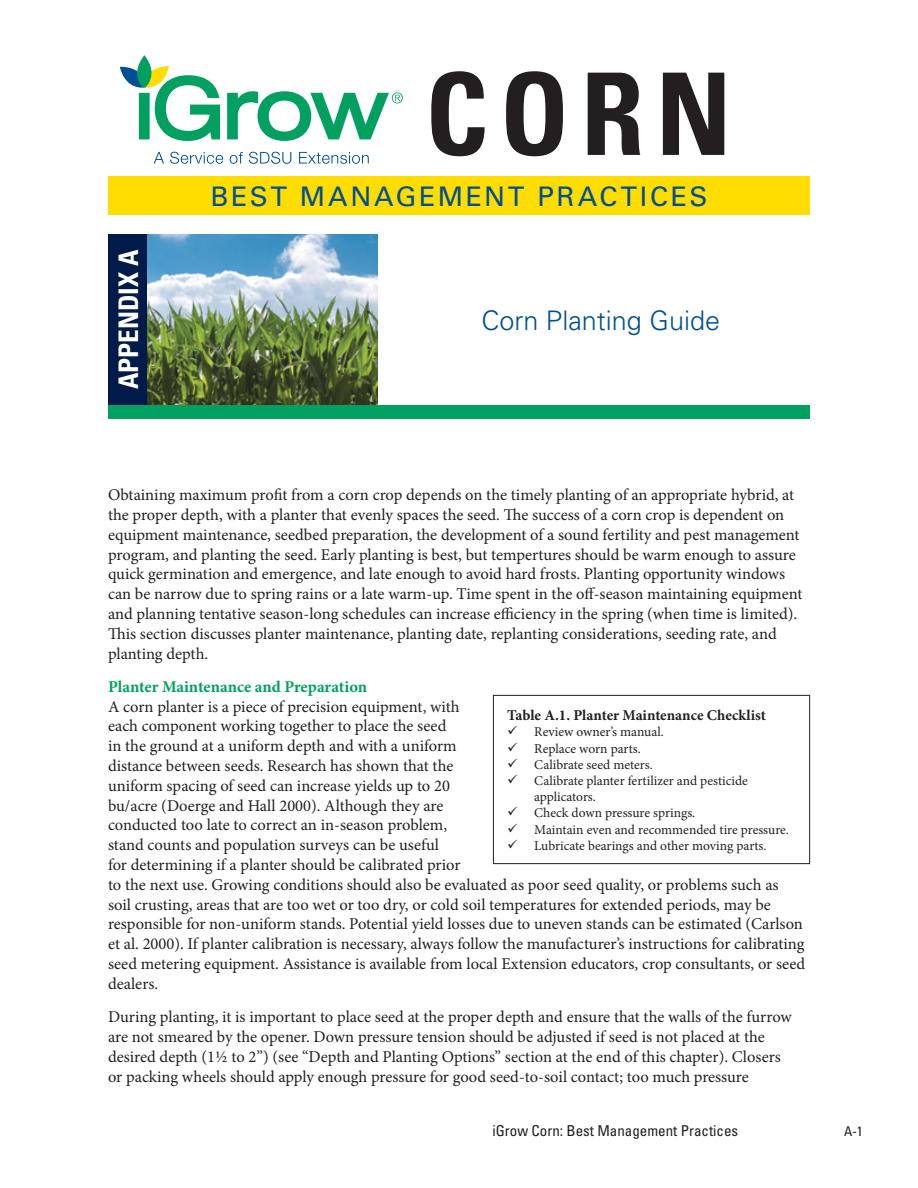
<style>
.page{position:relative;width:918px;height:1188px;background:#fff}
.page>*{position:absolute;margin:0;border:0;box-sizing:border-box;transform-origin:0 0}
.t1{font:700 condensed 114px "Univers";color:#231f20}
.t2{font:27px "Univers";letter-spacing:.1em;color:#004e95}
.t3{font:300 27px "Univers";color:#004e95}
.t4{font:700 condensed 27px "Univers";color:#fff}
.t5{font:16.5px/19.8px "Minion Pro";color:#231f20}
.t6{font:700 16.5px "Minion Pro";letter-spacing:-.005em;color:#00a160}
.t7{font:700 15px "Minion Pro";letter-spacing:-.005em;color:#231f20}
.t8{font:condensed 15px "Univers";color:#231f20}
.t9{font:13.5px/16.2px "Minion Pro";color:#231f20}
.t10{font:condensed 13.5px "Univers";color:#231f20}
</style>
<div class="page">
<div style="left:493px;top:695px;width:317px;height:169px;border:1px solid #231f20"></div>
<svg style="left:154px;top:152px;width:10px;height:12px"></svg>
<svg style="left:170px;top:152px;width:53px;height:12px"></svg>
<svg style="left:230px;top:152px;width:13px;height:12px"></svg>
<svg style="left:249px;top:152px;width:42px;height:12px"></svg>
<svg style="left:299px;top:152px;width:70px;height:12px"></svg>
<svg style="left:120px;top:55px;width:283px;height:86px"></svg>
<div style="left:108px;top:176px;width:702px;height:39px;background:#fd0"></div>
<img style="left:147px;top:234px;width:231px;height:171px">
<div style="left:108px;top:405px;width:702px;height:14px;background:#00a160"></div>
<div style="left:108px;top:234px;width:39px;height:171px;background:#001b49"></div>
<h2 class="t4" style="left:112px;top:389px;width:141px;rotate:-90deg">APPENDIX A</h2>
<h1 class="t1" style="left:425px;top:44px;width:308px">CORN</h1>
<h2 class="t2" style="left:210px;top:180px;width:499px">BEST MANAGEMENT PRACTICES</h2>
<h2 class="t3" style="left:481px;top:305px;width:240px">Corn Planting Guide</h2>
<p class="t5" style="left:108px;top:485px;width:696px">Obtaining maximum profit from a corn crop depends on the timely planting of an appropriate hybrid, at the proper depth, with a planter that evenly spaces the seed. The success of a corn crop is dependent on equipment maintenance, seedbed preparation, the development of a sound fertility and pest management program, and planting the seed. Early planting is best, but tempertures should be warm enough to assure quick germination and emergence, and late enough to avoid hard frosts. Planting opportunity windows can be narrow due to spring rains or a late warm-up. Time spent in the off-season maintaining equipment and planning tentative season-long schedules can increase efficiency in the spring (when time is limited).<br>This section discusses planter maintenance, planting date, replanting considerations, seeding rate, and planting depth.</p>
<p class="t6" style="left:108px;top:675px;width:261px">Planter Maintenance and Preparation</p>
<p class="t5" style="left:108px;top:697px;width:699px">A corn planter is a piece of precision equipment, with<br>each component working together to place the seed<br>in the ground at a uniform depth and with a uniform<br>distance between seeds. Research has shown that the<br>uniform spacing of seed can increase yields up to 20<br>bu/acre (Doerge and Hall 2000). Although they are<br>conducted too late to correct an in-season problem,<br>stand counts and population surveys can be useful<br>for determining if a planter should be calibrated prior<br>to the next use. Growing conditions should also be evaluated as poor seed quality, or problems such as soil crusting, areas that are too wet or too dry, or cold soil temperatures for extended periods, may be responsible for non-uniform stands. Potential yield losses due to uneven stands can be estimated (Carlson et al. 2000). If planter calibration is necessary, always follow the manufacturer’s instructions for calibrating seed metering equipment. Assistance is available from local Extension educators, crop consultants, or seed dealers.</p>
<p class="t5" style="left:108px;top:1007px;width:685px">During planting, it is important to place seed at the proper depth and ensure that the walls of the furrow are not smeared by the opener. Down pressure tension should be adjusted if seed is not placed at the desired depth (1½ to 2”) (see “Depth and Planting Options” section at the end of this chapter). Closers or packing wheels should apply enough pressure for good seed-to-soil contact; too much pressure</p>
<p class="t7" style="left:507px;top:705px;width:260px">Table A.1. Planter Maintenance Checklist</p>
<p class="t9" style="left:534px;top:724px;width:256px">Review owner’s manual.<br>Replace worn parts.<br>Calibrate seed meters.<br>Calibrate planter fertilizer and pesticide applicators.<br>Check down pressure springs.<br>Maintain even and recommended tire pressure.<br>Lubricate bearings and other moving parts.</p>
<p class="t8" style="left:492px;top:1121px;width:247px">iGrow Corn: Best Management Practices</p>
<p class="t10" style="left:844px;top:1122px;width:20px">A-1</p>
</div>
